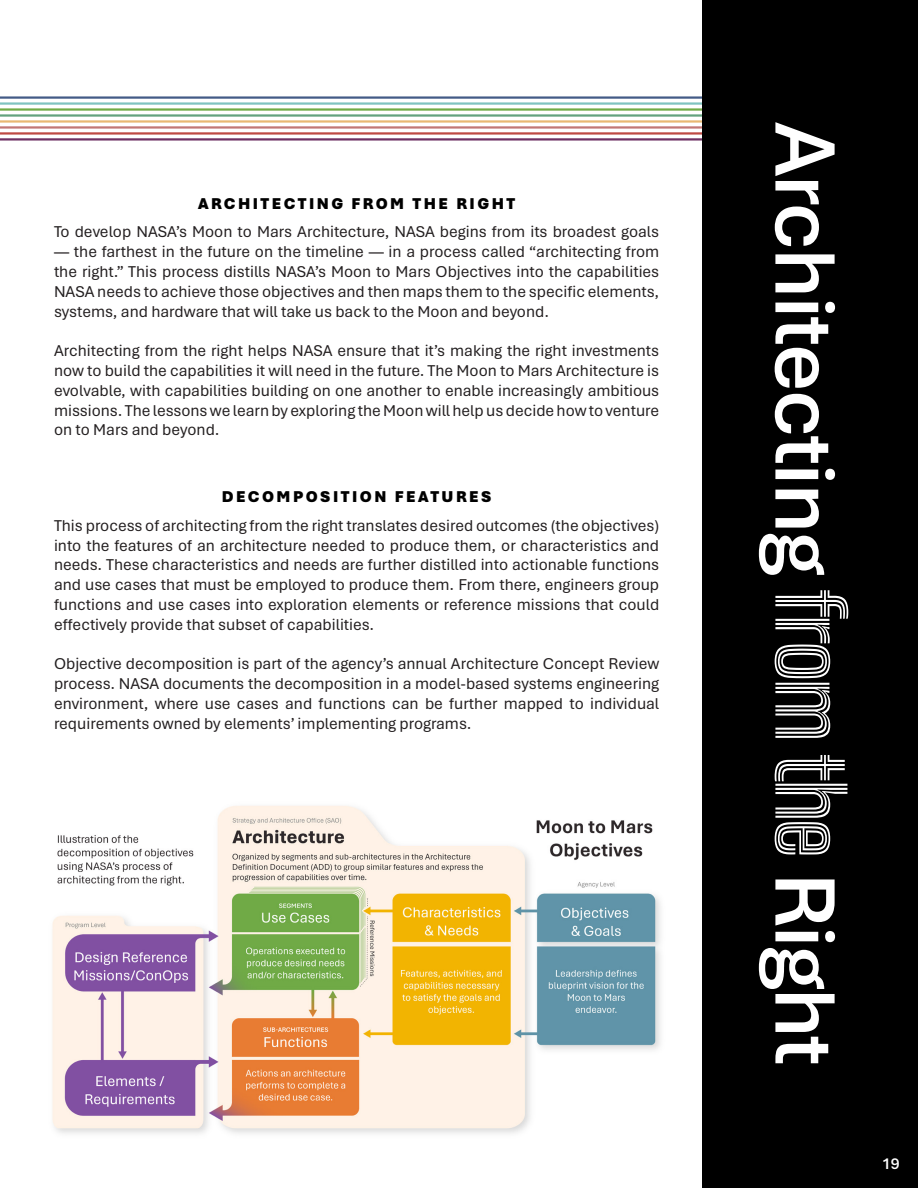
<style>
.page{position:relative;width:918px;height:1188px;background:#fff}
.page>*{position:absolute;margin:0;border:0;box-sizing:border-box;transform-origin:0 0}
.t1{font:600 90px "Aptos";letter-spacing:-.03em;color:#fff}
.t2{font:16.5px/19.8px "Aptos";color:#231f20;text-align:justify}
.t3{font:900 16.5px "Aptos";letter-spacing:.15em;color:#000}
.t4{font:600 16.5px "Aptos";color:#fff}
.s1{font-family:"Big Shoulders Inline Text";font-weight:100}
</style>
<div class="page">
<img style="left:52px;top:805px;width:609px;height:329px">
<div style="left:702px;top:0;width:216px;height:1188px;background:#000"></div>
<hr style="left:0;top:138px;width:702px;height:3px;background:#6f3163">
<hr style="left:0;top:132px;width:702px;height:3px;background:#bf4a44">
<hr style="left:0;top:126px;width:702px;height:3px;background:#c27775">
<hr style="left:0;top:114px;width:702px;height:3px;background:#63a27e">
<hr style="left:0;top:120px;width:702px;height:3px;background:#e9b873">
<hr style="left:0;top:108px;width:702px;height:3px;background:#70ab45">
<hr style="left:0;top:102px;width:702px;height:3px;background:#7fc4c0">
<hr style="left:0;top:96px;width:702px;height:3px;background:#435b86">
<p class="t3" style="left:198px;top:192px;width:319px">ARCHITECTING FROM THE RIGHT</p>
<p class="t2" style="left:54px;top:222px;width:607px">To develop NASA’s Moon to Mars Architecture, NASA begins from its broadest goals</p>
<p class="t2" style="left:54px;top:241px;width:607px">— the farthest in the future on the timeline — in a process called “architecting from the right.” This process distills NASA’s Moon to Mars Objectives into the capabilities NASA needs to achieve those objectives and then maps them to the specific elements, systems, and hardware that will take us back to the Moon and beyond.</p>
<p class="t2" style="left:54px;top:340px;width:607px">Architecting from the right helps NASA ensure that it’s making the right investments now to build the capabilities it will need in the future. The Moon to Mars Architecture is evolvable, with capabilities building on one another to enable increasingly ambitious missions. The lessons we learn by exploring the Moon will help us decide how to venture on to Mars and beyond.</p>
<p class="t3" style="left:222px;top:485px;width:271px">DECOMPOSITION FEATURES</p>
<p class="t2" style="left:54px;top:515px;width:607px">This process of architecting from the right translates desired outcomes (the objectives) into the features of an architecture needed to produce them, or characteristics and needs. These characteristics and needs are further distilled into actionable functions and use cases that must be employed to produce them. From there, engineers group functions and use cases into exploration elements or reference missions that could effectively provide that subset of capabilities.</p>
<p class="t2" style="left:54px;top:654px;width:607px">Objective decomposition is part of the agency’s annual Architecture Concept Review process. NASA documents the decomposition in a model-based systems engineering environment, where use cases and functions can be further mapped to individual requirements owned by elements’ implementing programs.</p>
<p class="t1" style="left:866px;top:122px;width:946px;rotate:90deg">Architecting <span class="s1">from the</span> Right</p>
<p class="t4" style="left:882px;top:1152px;width:19px">19</p>
</div>
